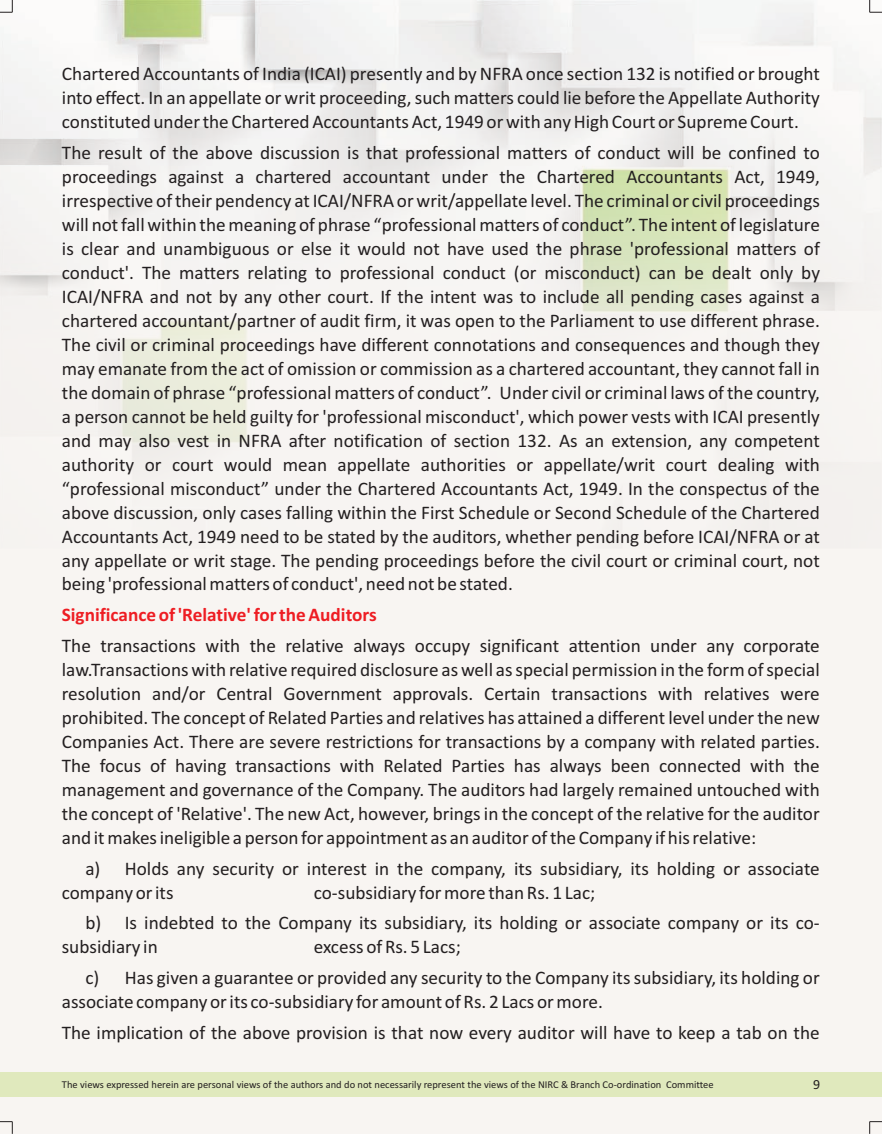
<style>
.page{position:relative;width:882px;height:1134px;background:#f8f5f2}
.page>*{position:absolute;margin:0;border:0;box-sizing:border-box;transform-origin:0 0}
.t1{font:19.25px/24px "Calibri";color:#231f20;text-align:justify}
.t2{font:700 19.25px "Calibri";color:#ee1d23}
.t3{font:14px "Calibri";color:#231f20}
.t4{font:10.5px "Calibri";color:#231f20}
</style>
<div class="page">
<img style="left:0;top:0;width:882px;height:469px">
<svg style="left:0;top:0;width:13px;height:13px"></svg>
<svg style="left:869px;top:0;width:13px;height:13px"></svg>
<svg style="left:0;top:1121px;width:13px;height:13px"></svg>
<svg style="left:869px;top:1121px;width:13px;height:13px"></svg>
<div style="left:0;top:1072px;width:882px;height:25px;background:#e0e9bd"></div>
<p class="t1" style="left:62px;top:64px;width:760px">Chartered Accountants of India (ICAI) presently and by NFRA once section 132 is notified or brought into effect. In an appellate or writ proceeding, such matters could lie before the Appellate Authority constituted under the Chartered Accountants Act, 1949 or with any High Court or Supreme Court.</p>
<p class="t1" style="left:62px;top:142px;width:760px">The result of the above discussion is that professional matters of conduct will be confined to proceedings against a chartered accountant under the Chartered Accountants Act, 1949, irrespective of their pendency at ICAI/NFRA or writ/appellate level. The criminal or civil proceedings will not fall within the meaning of phrase “professional matters of conduct”. The intent of legislature is clear and unambiguous or else it would not have used the phrase 'professional matters of conduct'. The matters relating to professional conduct (or misconduct) can be dealt only by ICAI/NFRA and not by any other court. If the intent was to include all pending cases against a chartered accountant/partner of audit firm, it was open to the Parliament to use different phrase.<br>The civil or criminal proceedings have different connotations and consequences and though they may emanate from the act of omission or commission as a chartered accountant, they cannot fall in the domain of phrase “professional matters of conduct”. Under civil or criminal laws of the country, a person cannot be held guilty for 'professional misconduct', which power vests with ICAI presently and may also vest in NFRA after notification of section 132. As an extension, any competent authority or court would mean appellate authorities or appellate/writ court dealing with “professional misconduct” under the Chartered Accountants Act, 1949. In the conspectus of the above discussion, only cases falling within the First Schedule or Second Schedule of the Chartered Accountants Act, 1949 need to be stated by the auditors, whether pending before ICAI/NFRA or at any appellate or writ stage. The pending proceedings before the civil court or criminal court, not being 'professional matters of conduct', need not be stated.</p>
<p class="t2" style="left:62px;top:607px;width:317px">Significance of 'Relative' for the Auditors</p>
<p class="t1" style="left:62px;top:635px;width:760px">The transactions with the relative always occupy significant attention under any corporate law.Transactions with relative required disclosure as well as special permission in the form of special resolution and/or Central Government approvals. Certain transactions with relatives were prohibited. The concept of Related Parties and relatives has attained a different level under the new Companies Act. There are severe restrictions for transactions by a company with related parties.<br>The focus of having transactions with Related Parties has always been connected with the management and governance of the Company. The auditors had largely remained untouched with the concept of 'Relative'. The new Act, however, brings in the concept of the relative for the auditor and it makes ineligible a person for appointment as an auditor of the Company if his relative:</p>
<p class="t1" style="left:62px;top:858px;width:760px;text-indent:24px">a) Holds any security or interest in the company, its subsidiary, its holding or associate company or its</p>
<p class="t1" style="left:85px;top:878px;width:736px;line-height:30.8px;text-align:center">co-subsidiary for more than Rs. 1 Lac;<br>b) Is indebted to the Company its subsidiary, its holding or associate company or its co-</p>
<p class="t1" style="left:62px;top:936px;width:98px">subsidiary in</p>
<p class="t1" style="left:85px;top:933px;width:736px;line-height:30.8px;text-indent:228px">excess of Rs. 5 Lacs;<br>c) Has given a guarantee or provided any security to the Company its subsidiary, its holding or</p>
<p class="t1" style="left:62px;top:988px;width:760px;line-height:30.8px">associate company or its co-subsidiary for amount of Rs. 2 Lacs or more.<br>The implication of the above provision is that now every auditor will have to keep a tab on the</p>
<p class="t4" style="left:62px;top:1080px;width:653px">The views expressed herein are personal views of the authors and do not necessarily represent the views of the NIRC &amp; Branch Co-ordination Committee</p>
<p class="t3" style="left:813px;top:1078px;width:9px">9</p>
</div>
